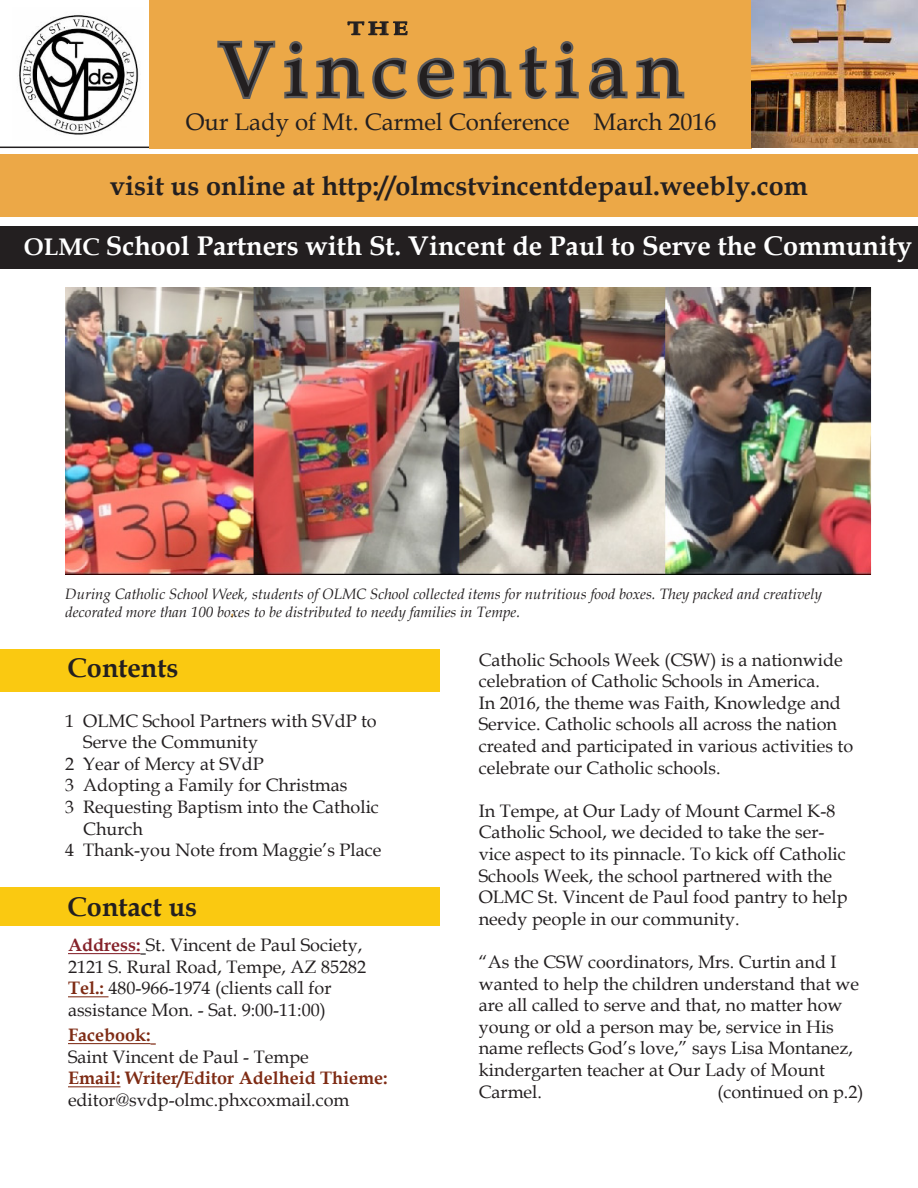
<style>
.page{position:relative;width:918px;height:1188px;background:#fff}
.page>*{position:absolute;margin:0;border:0;box-sizing:border-box;transform-origin:0 0}
.t1{font:76.5px "Book Antiqua";letter-spacing:.14em;color:#231f20}
.t2{font:700 27px "Book Antiqua";color:#231f20}
.t3{font:700 27px "Book Antiqua";color:#fff}
.t4{font:24px "Book Antiqua";color:#231f20}
.t5{font:700 18.9px "Book Antiqua";color:#231f20;scale:1.33 1}
.t6{font:18px/21.6px "Book Antiqua";color:#231f20}
.t7{font:700 18px "Book Antiqua";color:#7e2b14}
.t8{font:italic 15px/18px "Book Antiqua";color:#231f20}
.s1{font-size:24px}
.s2{font-weight:700;color:#85222a}
.s3{font-weight:700;color:#7e2b14}
</style>
<div class="page">
<hr style="left:0;top:147px;width:158px;height:1px;background:#231f20">
<div style="left:149px;top:0;width:603px;height:148px;background:#eca847"></div>
<svg style="left:217px;top:21px;width:468px;height:79px"></svg>
<img style="left:19px;top:15px;width:120px;height:120px">
<img style="left:752px;top:0;width:166px;height:148px">
<div style="left:0;top:155px;width:918px;height:62px;background:#eca847"></div>
<div style="left:0;top:650px;width:439px;height:42px;background:#fac911"></div>
<div style="left:0;top:888px;width:439px;height:38px;background:#fac911"></div>
<hr style="left:68px;top:953px;width:72px;height:1px;background:#85222a">
<svg style="left:140px;top:953px;width:6px;height:2px"></svg>
<hr style="left:68px;top:996px;width:41px;height:1px;background:#7e2b14">
<hr style="left:68px;top:1043px;width:83px;height:1px;background:#7e2b14">
<hr style="left:68px;top:1086px;width:53px;height:1px;background:#7e2b14">
<div style="left:0;top:226px;width:918px;height:42px;background:#231f20"></div>
<img style="left:65px;top:287px;width:806px;height:287px">
<p class="t5" style="left:348px;top:15px;width:47px">the</p>
<p class="t1" style="left:219px;top:17px;width:465px">Vincentian</p>
<p class="t4" style="left:186px;top:105px;width:532px">Our Lady of Mt. Carmel Conference March 2016</p>
<p class="t2" style="left:110px;top:167px;width:699px">visit us online at http://olmcstvincentdepaul.weebly.com</p>
<p class="t3" style="left:24px;top:227px;width:890px"><span class="s1">OLMC</span> School Partners with St. Vincent de Paul to Serve the Community</p>
<p class="t8" style="left:65px;top:584px;width:758px">During Catholic School Week, students of OLMC School collected items for nutritious food boxes. They packed and creatively decorated more than 100 boxes to be distributed to needy families in Tempe.</p>
<p class="t6" style="left:479px;top:648px;width:376px">Catholic Schools Week (CSW) is a nationwide celebration of Catholic Schools in America.<br>In 2016, the theme was Faith, Knowledge and Service. Catholic schools all across the nation created and participated in various activities to celebrate our Catholic schools.</p>
<p class="t6" style="left:479px;top:799px;width:370px">In Tempe, at Our Lady of Mount Carmel K-8<br>Catholic School, we decided to take the ser&shy;vice aspect to its pinnacle. To kick off Catholic Schools Week, the school partnered with the OLMC St. Vincent de Paul food pantry to help needy people in our community.</p>
<p class="t6" style="left:479px;top:951px;width:382px">“As the CSW coordinators, Mrs. Curtin and I wanted to help the children understand that we are all called to serve and that, no matter how young or old a person may be, service in His name reflects God’s love,” says Lisa Montanez, kindergarten teacher at Our Lady of Mount</p>
<p class="t6" style="left:479px;top:1080px;width:65px">Carmel.</p>
<p class="t6" style="left:717px;top:1080px;width:147px">(continued on p.2)</p>
<p class="t2" style="left:68px;top:649px;width:112px">Contents</p>
<p class="t6" style="left:65px;top:709px;width:313px">1 OLMC School Partners with SVdP to</p>
<p class="t6" style="left:83px;top:731px;width:176px">Serve the Community</p>
<p class="t6" style="left:65px;top:752px;width:200px">2 Year of Mercy at SVdP</p>
<p class="t6" style="left:65px;top:774px;width:284px">3 Adopting a Family for Christmas</p>
<p class="t6" style="left:65px;top:796px;width:315px">3 Requesting Baptism into the Catholic</p>
<p class="t6" style="left:83px;top:817px;width:61px">Church</p>
<p class="t6" style="left:65px;top:839px;width:318px">4 Thank-you Note from Maggie’s Place</p>
<p class="t2" style="left:68px;top:889px;width:131px">Contact us</p>
<p class="t6" style="left:68px;top:934px;width:296px"><span class="s2">Address:</span> St. Vincent de Paul Society,</p>
<p class="t6" style="left:68px;top:956px;width:300px">2121 S. Rural Road, Tempe, AZ 85282</p>
<p class="t6" style="left:68px;top:977px;width:265px"><span class="s3">Tel.:</span> 480-966-1974 (clients call for</p>
<p class="t6" style="left:68px;top:999px;width:259px">assistance Mon. - Sat. 9:00-11:00)</p>
<p class="t7" style="left:68px;top:1023px;width:84px">Facebook:</p>
<p class="t6" style="left:68px;top:1046px;width:242px">Saint Vincent de Paul - Tempe</p>
<p class="t7" style="left:68px;top:1066px;width:321px">Email: Writer/Editor Adelheid Thieme:</p>
<p class="t6" style="left:68px;top:1089px;width:283px">editor@svdp-olmc.phxcoxmail.com</p>
</div>
